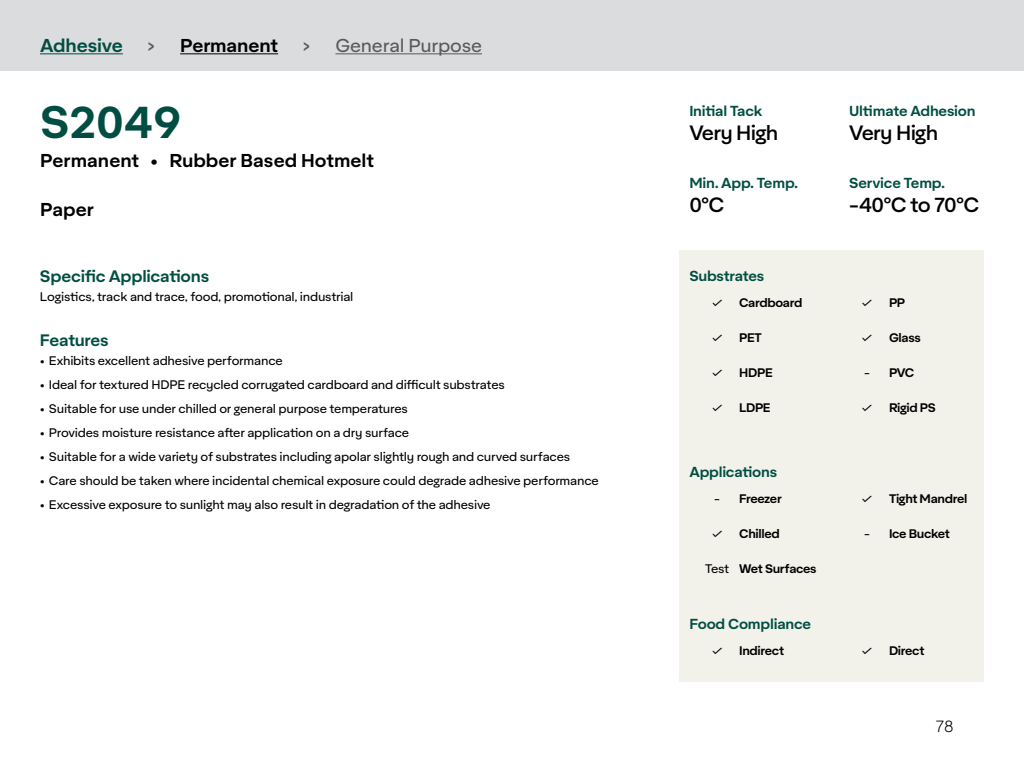
<style>
.page{position:relative;width:1024px;height:768px;background:#fff}
.page>*{position:absolute;margin:0;border:0;box-sizing:border-box;transform-origin:0 0}
.t1{font:600 43.95px "Aktifo A";color:#004e42}
.t2{font:500 20px "Aktifo A";letter-spacing:-.04em;color:#000}
.t3{font:600 18px "Aktifo A";color:#000}
.t4{font:18px "Aktifo A";letter-spacing:-.015em;color:#59595c}
.t5{font:600 18px "Aktifo A";letter-spacing:-.01em;color:#004e42}
.t6{font:600 16px "Aktifo A";letter-spacing:-.015em;color:#004e42}
.t7{font:300 16px "Aktifo A";color:#000}
.t8{font:600 14px "Aktifo A";letter-spacing:-.015em;color:#004e42}
.t9{font:12px "Aktifo A";letter-spacing:-.02em;color:#000}
.t10{font:600 12px "Aktifo A";letter-spacing:-.03em;color:#000}
.s1{font-weight:400;color:#59595c}
.s2{font-weight:400}
</style>
<div class="page">
<div style="left:0;top:0;width:1024px;height:71px;background:#dbdcdd"></div>
<div style="left:679px;top:250px;width:305px;height:431px;background:#f2f2eb"></div>
<hr style="left:40px;top:53px;width:83px;height:1px;background:#004e42">
<hr style="left:180px;top:53px;width:98px;height:1px;background:#000">
<hr style="left:335px;top:53px;width:147px;height:1px;background:#59595c">
<h3 class="t5" style="left:40px;top:34px;width:84px">Adhesive</h3>
<h3 class="t3" style="left:147px;top:34px;width:132px"><span class="s1">&gt;</span> Permanent</h3>
<h3 class="t4" style="left:303px;top:34px;width:181px">&gt; General Purpose</h3>
<h1 class="t1" style="left:40px;top:93px;width:143px">S2049</h1>
<h3 class="t3" style="left:40px;top:149px;width:336px">Permanent • Rubber Based Hotmelt</h3>
<h3 class="t3" style="left:40px;top:197px;width:55px">Paper</h3>
<h3 class="t6" style="left:40px;top:266px;width:171px">Specific Applications</h3>
<p class="t9" style="left:40px;top:289px;width:315px">Logistics, track and trace, food, promotional, industrial</p>
<h3 class="t6" style="left:40px;top:330px;width:70px">Features</h3>
<p class="t9" style="left:40px;top:353px;width:244px">• Exhibits excellent adhesive performance</p>
<p class="t9" style="left:40px;top:377px;width:466px">• Ideal for textured HDPE recycled corrugated cardboard and difficult substrates</p>
<p class="t9" style="left:40px;top:401px;width:369px">• Suitable for use under chilled or general purpose temperatures</p>
<p class="t9" style="left:40px;top:425px;width:371px">• Provides moisture resistance after application on a dry surface</p>
<p class="t9" style="left:40px;top:449px;width:532px">• Suitable for a wide variety of substrates including apolar slightly rough and curved surfaces</p>
<p class="t9" style="left:40px;top:473px;width:560px">• Care should be taken where incidental chemical exposure could degrade adhesive performance</p>
<p class="t9" style="left:40px;top:497px;width:452px">• Excessive exposure to sunlight may also result in degradation of the adhesive</p>
<p class="t8" style="left:689px;top:101px;width:75px">Initial Tack</p>
<h2 class="t2" style="left:689px;top:120px;width:91px">Very High</h2>
<p class="t8" style="left:689px;top:173px;width:110px">Min. App. Temp.</p>
<h2 class="t2" style="left:689px;top:192px;width:37px">0°C</h2>
<p class="t8" style="left:689px;top:266px;width:77px">Substrates</p>
<p class="t10" style="left:712px;top:294px;width:92px"><span class="s2">✓</span> Cardboard</p>
<p class="t10" style="left:712px;top:329px;width:51px"><span class="s2">✓</span> PET</p>
<p class="t10" style="left:712px;top:364px;width:62px"><span class="s2">✓</span> HDPE</p>
<p class="t10" style="left:712px;top:399px;width:60px"><span class="s2">✓</span> LDPE</p>
<p class="t8" style="left:689px;top:463px;width:89px">Applications</p>
<p class="t10" style="left:714px;top:491px;width:69px"><span class="s2">-</span> Freezer</p>
<p class="t10" style="left:712px;top:526px;width:69px"><span class="s2">✓</span> Chilled</p>
<p class="t10" style="left:705px;top:561px;width:113px"><span class="s2">Test</span> Wet Surfaces</p>
<p class="t8" style="left:849px;top:101px;width:128px">Ultimate Adhesion</p>
<h2 class="t2" style="left:849px;top:120px;width:91px">Very High</h2>
<p class="t8" style="left:849px;top:173px;width:97px">Service Temp.</p>
<h2 class="t2" style="left:849px;top:192px;width:132px">-40°C to 70°C</h2>
<p class="t10" style="left:862px;top:294px;width:45px"><span class="s2">✓</span> PP</p>
<p class="t10" style="left:862px;top:329px;width:61px"><span class="s2">✓</span> Glass</p>
<p class="t10" style="left:864px;top:364px;width:52px"><span class="s2">-</span> PVC</p>
<p class="t10" style="left:862px;top:399px;width:76px"><span class="s2">✓</span> Rigid PS</p>
<p class="t10" style="left:862px;top:491px;width:107px"><span class="s2">✓</span> Tight Mandrel</p>
<p class="t10" style="left:864px;top:526px;width:87px"><span class="s2">-</span> Ice Bucket</p>
<p class="t8" style="left:689px;top:615px;width:123px">Food Compliance</p>
<p class="t10" style="left:712px;top:643px;width:74px"><span class="s2">✓</span> Indirect</p>
<p class="t10" style="left:862px;top:643px;width:64px"><span class="s2">✓</span> Direct</p>
<h3 class="t7" style="left:936px;top:717px;width:20px">78</h3>
</div>
